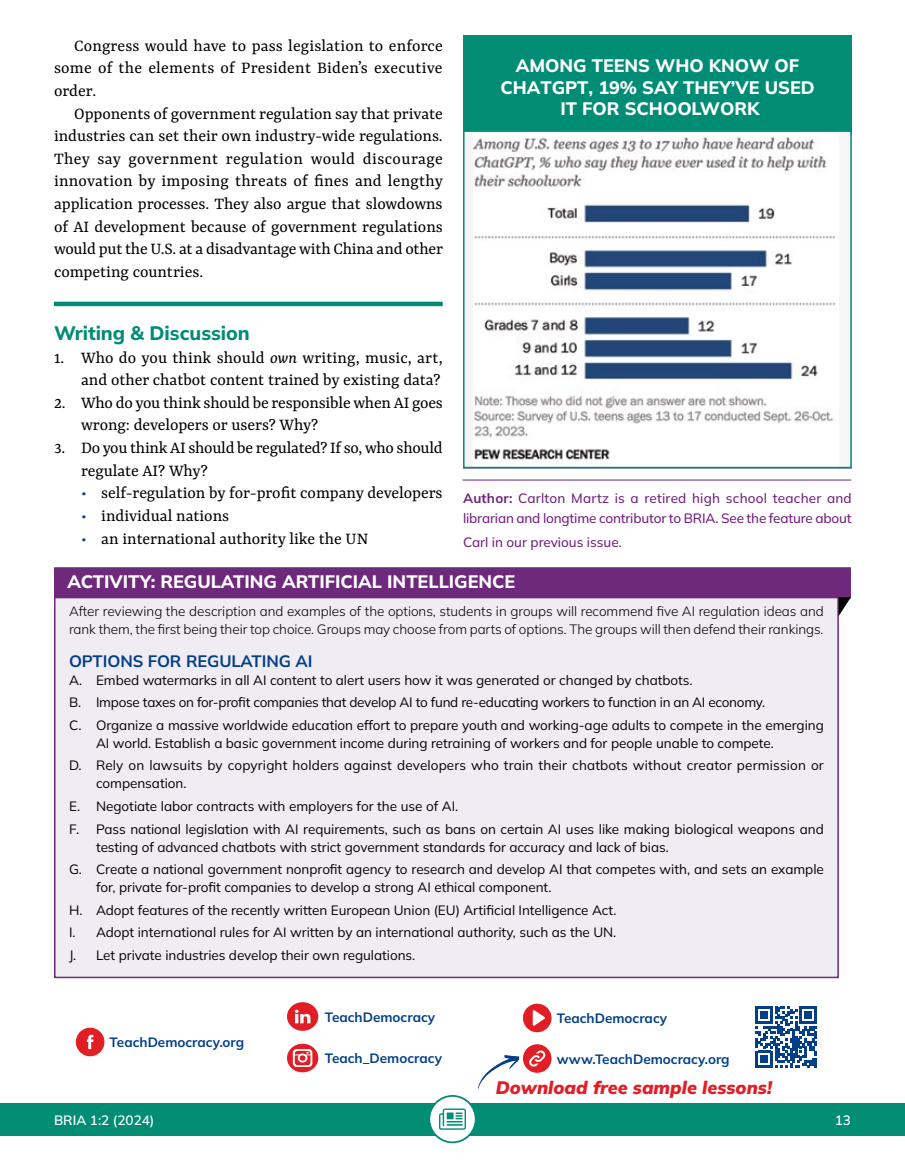
<style>
.page{position:relative;width:905px;height:1175px;background:#fff}
.page>*{position:absolute;margin:0;border:0;box-sizing:border-box;transform-origin:0 0}
.t1{font:800 19.5px "Mulish";letter-spacing:-.005em;color:#008c75}
.t2{font:18px/22.6px "Yrsa";letter-spacing:-.005em;color:#000;text-align:justify}
.t3{font:800 18px/21.6px "Mulish";color:#fff;text-align:center}
.t4{font:italic 900 18px "Mulish";color:#e11e26}
.t5{font:700 16.5px "Mulish";letter-spacing:-.005em;color:#023f88}
.t6{font:13.5px/22.6px "Mulish";letter-spacing:-.005em;color:#000}
.t7{font:300 13.5px/18px "Mulish";letter-spacing:-.005em;color:#000}
.t8{font:500 13.5px/20.5px "Mulish";letter-spacing:-.01em;color:#711f7e}
.t9{font:700 13.5px "Mulish";color:#023f88}
.t10{font:600 13.5px "Mulish";color:#fff}
.s1{font-style:italic}
.s2{color:#023f88}
.s3{font-weight:700}
</style>
<div class="page">
<div style="left:0;top:1102px;width:904px;height:33px;background:#008c75"></div>
<hr style="left:54px;top:302px;width:389px;height:4px;background:#008c75">
<div style="left:55px;top:588px;width:783px;height:389px;background:#f0ecf4"></div>
<div style="left:55px;top:568px;width:795px;height:29px;background:#6e297c"></div>
<div style="left:54px;top:567px;width:796px;height:31px;border:2px solid #6e297c"></div>
<svg style="left:838px;top:597px;width:12px;height:19px"></svg>
<div style="left:463px;top:35px;width:388px;height:99px;background:#008c75"></div>
<div style="left:464px;top:131px;width:387px;height:336px;background:#f7f5f5"></div>
<img style="left:473px;top:137px;width:362px;height:323px">
<div style="left:463px;top:130px;width:388px;height:338px;border:2px solid #008c75"></div>
<svg style="left:76px;top:1027px;width:28px;height:29px"></svg>
<svg style="left:287px;top:1043px;width:31px;height:29px"></svg>
<svg style="left:287px;top:1002px;width:31px;height:28px"></svg>
<svg style="left:523px;top:1003px;width:28px;height:29px"></svg>
<svg style="left:478px;top:1044px;width:73px;height:45px"></svg>
<svg style="left:755px;top:1006px;width:61px;height:61px"></svg>
<div style="left:429px;top:1095px;width:46px;height:47px;background:#fff;border-radius:50%"></div>
<div style="left:428px;top:1095px;width:48px;height:48px;border:2px solid #008c75;border-radius:50%"></div>
<svg style="left:439px;top:1108px;width:27px;height:21px"></svg>
<hr style="left:462px;top:479px;width:389px;height:1px;background:#711f7e">
<h2 class="t2" style="left:54px;top:33px;width:390px;text-indent:20px">Congress would have to pass legislation to enforce some of the elements of President Biden’s executive order.</h2>
<p class="t2" style="left:54px;top:101px;width:390px;text-indent:20px">Opponents of government regulation say that private industries can set their own industry-wide regulations.<br>They say government regulation would discourage innovation by imposing threats of fines and lengthy application processes. They also argue that slowdowns of AI development because of government regulations would put the U.S. at a disadvantage with China and other competing countries.</p>
<h1 class="t1" style="left:54px;top:320px;width:197px">Writing &amp; Discussion</h1>
<h2 class="t2" style="left:54px;top:345px;width:390px;text-align:right">1. Who do you think should <span class="s1">own</span> writing, music, art, and other chatbot content trained by existing data?</h2>
<h2 class="t2" style="left:81px;top:390px;width:363px;text-indent:-27px">2. Who do you think should be responsible when AI goes wrong: developers or users? Why?</h2>
<h2 class="t2" style="left:81px;top:435px;width:363px;text-indent:-27px">3. Do you think AI should be regulated? If so, who should regulate AI? Why?</h2>
<h2 class="t2" style="left:81px;top:480px;width:363px"><span class="s2">•</span> self-regulation by for-profit company developers</h2>
<h2 class="t2" style="left:81px;top:503px;width:150px"><span class="s2">•</span> individual nations</h2>
<h2 class="t2" style="left:81px;top:526px;width:289px"><span class="s2">•</span> an international authority like the UN</h2>
<h2 class="t3" style="left:500px;top:54px;width:316px">AMONG TEENS WHO KNOW OF<br>CHATGPT, 19% SAY THEY’VE USED<br>IT FOR SCHOOLWORK</h2>
<p class="t8" style="left:463px;top:487px;width:390px"><span class="s3">Author:</span> Carlton Martz is a retired high school teacher and librarian and longtime contributor to BRIA. See the feature about</p>
<p class="t8" style="left:463px;top:531px;width:160px">Carl in our previous issue.</p>
<h2 class="t3" style="left:67px;top:570px;width:449px">ACTIVITY: REGULATING ARTIFICIAL INTELLIGENCE</h2>
<p class="t7" style="left:69px;top:602px;width:756px">After reviewing the description and examples of the options, students in groups will recommend five AI regulation ideas and rank them, the first being their top choice. Groups may choose from parts of options. The groups will then defend their rankings.</p>
<p class="t5" style="left:69px;top:649px;width:245px">OPTIONS FOR REGULATING AI</p>
<p class="t6" style="left:69px;top:668px;width:756px">A. Embed watermarks in all AI content to alert users how it was generated or changed by chatbots.<br>B. Impose taxes on for-profit companies that develop AI to fund re-educating workers to function in an AI economy.<br>C. Organize a massive worldwide education effort to prepare youth and working-age adults to compete in the emerging</p>
<p class="t6" style="left:69px;top:731px;width:756px;text-indent:27px">AI world. Establish a basic government income during retraining of workers and for people unable to compete.<br>D. Rely on lawsuits by copyright holders against developers who train their chatbots without creator permission or</p>
<p class="t6" style="left:69px;top:772px;width:756px;text-indent:27px">compensation.<br>E. Negotiate labor contracts with employers for the use of AI.<br>F. Pass national legislation with AI requirements, such as bans on certain AI uses like making biological weapons and</p>
<p class="t6" style="left:69px;top:835px;width:756px;text-indent:27px">testing of advanced chatbots with strict government standards for accuracy and lack of bias.<br>G. Create a national government nonprofit agency to research and develop AI that competes with, and sets an example</p>
<p class="t6" style="left:69px;top:875px;width:549px;text-indent:27px">for, private for-profit companies to develop a strong AI ethical component.<br>H. Adopt features of the recently written European Union (EU) Artificial Intelligence Act.<br>I. Adopt international rules for AI written by an international authority, such as the UN.<br>J. Let private industries develop their own regulations.</p>
<p class="t9" style="left:110px;top:1033px;width:136px">TeachDemocracy.org</p>
<p class="t9" style="left:325px;top:1007px;width:112px">TeachDemocracy</p>
<p class="t9" style="left:325px;top:1048px;width:119px">Teach_Democracy</p>
<p class="t9" style="left:556px;top:1009px;width:112px">TeachDemocracy</p>
<p class="t9" style="left:556px;top:1050px;width:174px">www.TeachDemocracy.org</p>
<h2 class="t4" style="left:496px;top:1075px;width:277px">Download free sample lessons!</h2>
<p class="t10" style="left:54px;top:1110px;width:102px">BRIA 1:2 (2024)</p>
<p class="t10" style="left:834px;top:1110px;width:18px">13</p>
</div>
